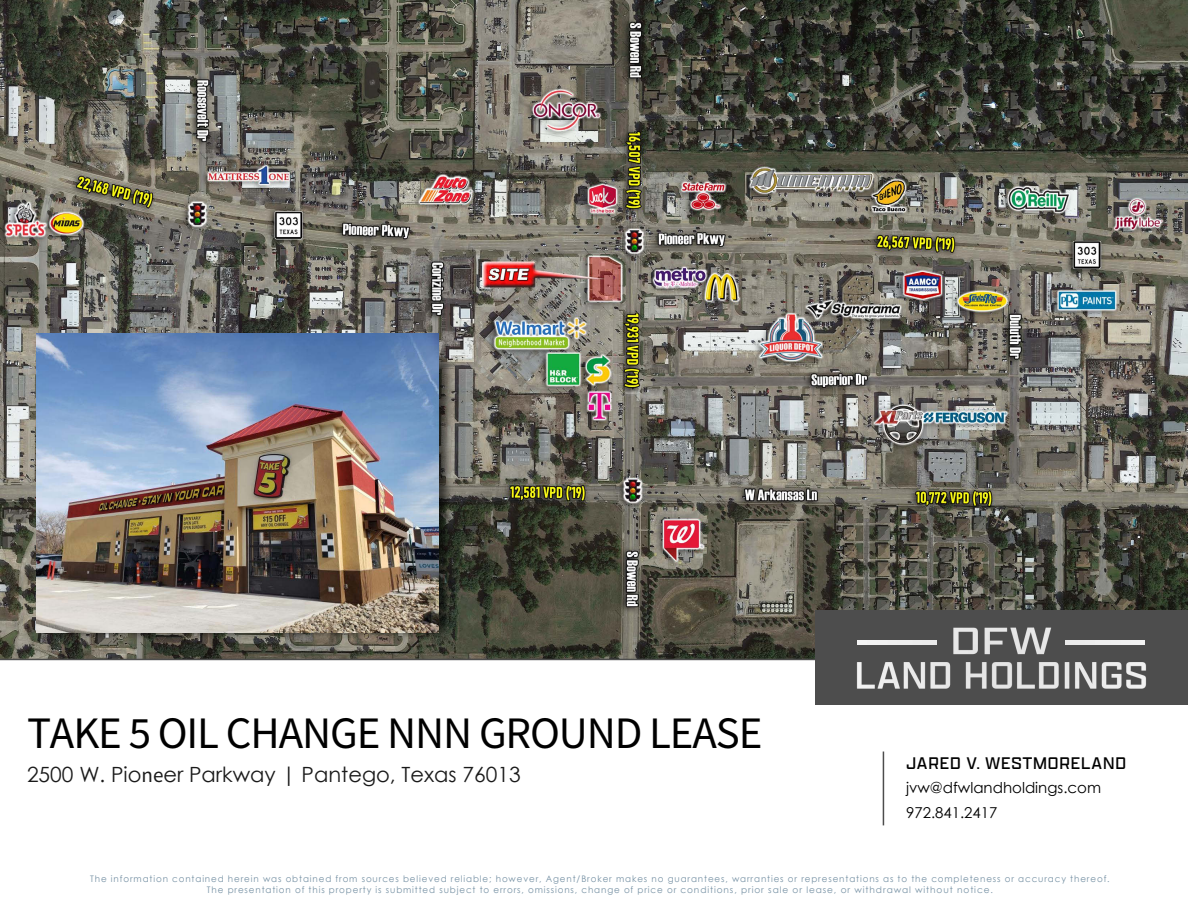
<style>
.page{position:relative;width:1188px;height:918px;background:#fff}
.page>*{position:absolute;margin:0;border:0;box-sizing:border-box;transform-origin:0 0}
.t1{font:45px "Source Sans Pro";letter-spacing:-.025em;color:#000}
.t2{font:21px "Century Gothic";color:#1a1a1a}
.t3{font:300 18px "Apotek Extra Wide";letter-spacing:.05em;color:#000}
.t4{font:15px/24.8px "Century Gothic";color:#000}
.t5{font:9px/10.8px "Century Gothic";letter-spacing:.1em;color:#7691a4;text-align:center}
.s1{font-family:"Source Sans Pro"}
</style>
<div class="page">
<img style="left:0;top:0;width:1188px;height:658px">
<hr style="left:0;top:659px;width:1188px;height:1px;background:#4d4d4d">
<div style="left:816px;top:610px;width:372px;height:95px;background:#4d4d4d"></div>
<svg style="left:856px;top:627px;width:290px;height:62px"></svg>
<hr style="left:883px;top:752px;width:1px;height:73px;background:#4d4d4d">
<div style="left:48px;top:352px;width:407px;height:289px;background:#000;opacity:.6"></div>
<img style="left:36px;top:333px;width:403px;height:300px">
<h1 class="t1" style="left:27px;top:705px;width:737px">TAKE 5 OIL CHANGE NNN GROUND LEASE</h1>
<h2 class="t2" style="left:27px;top:760px;width:495px">2500 W. Pio<span class="s1">ne</span>er Parkway | Pantego, Texas 76013</h2>
<h3 class="t3" style="left:906px;top:752px;width:222px">JARED V. WESTMORELAND</h3>
<h3 class="t4" style="left:906px;top:775px;width:197px">jvw@dfwlandholdings.com<br>972.841.2417</h3>
<p class="t5" style="left:90px;top:873px;width:1021px">The information contained herein was obtained from sources believed reliable; however, Agent/Broker makes no guarantees, warranties or representations as to the completeness or accuracy thereof.<br>The presentation of this property is submitted subject to errors, omissions, change of price or conditions, prior sale or lease, or withdrawal without notice.</p>
</div>
